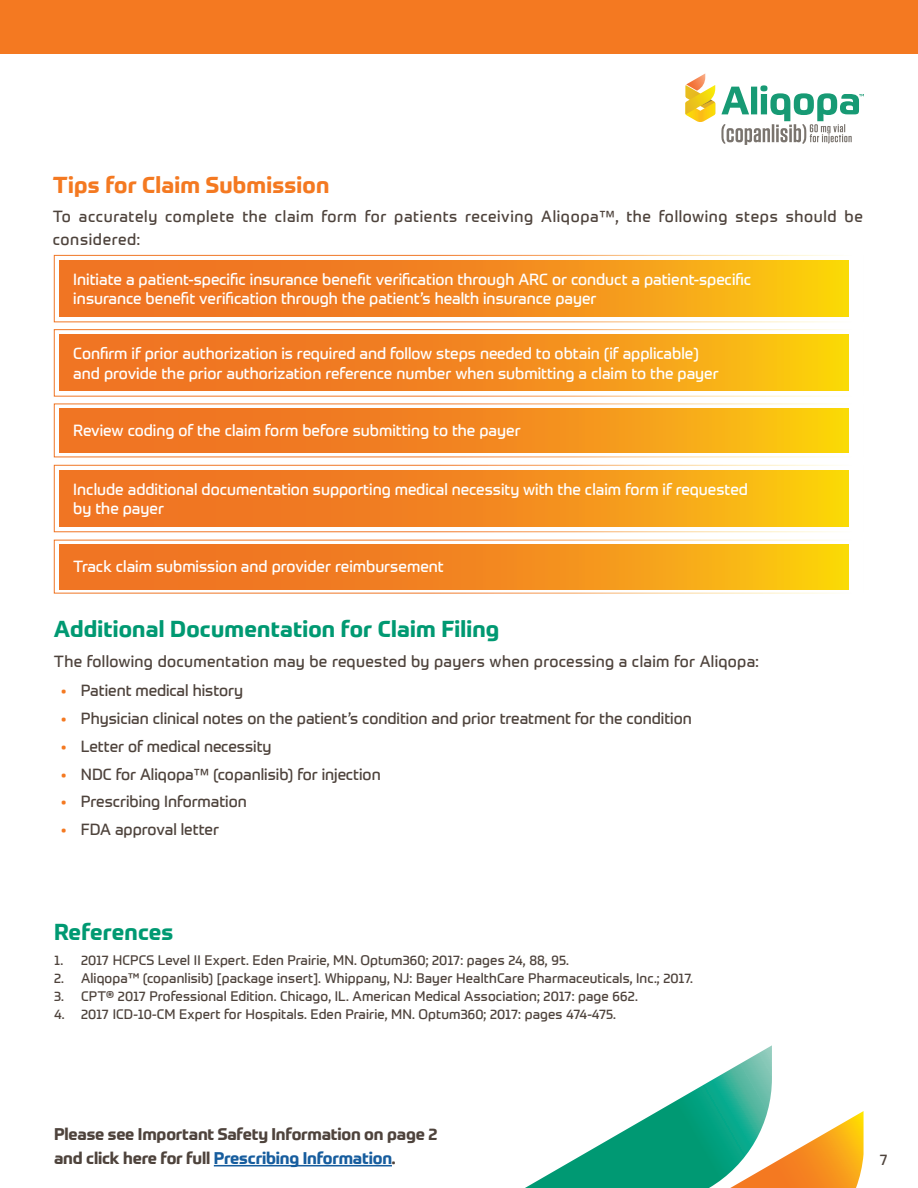
<style>
.page{position:relative;width:918px;height:1188px;background:#fff}
.page>*{position:absolute;margin:0;border:0;box-sizing:border-box;transform-origin:0 0}
.t1{font:700 22.5px "Prometo";letter-spacing:.01em;color:#009972}
.t2{font:700 22.5px "Prometo";letter-spacing:.01em;color:#f47921}
.t3{font:700 16.5px/24px "Prometo";letter-spacing:-.01em;color:#4e433c}
.t4{font:15.75px/19.5px "Prometo";color:#fff}
.t5{font:15.75px "Prometo";color:#4e433c}
.t6{font:15.75px/22.5px "Prometo";letter-spacing:.04em;color:#4e433c}
.t7{font:15.75px "Prometo";letter-spacing:.02em;color:#4e433c}
.t8{font:15px "Prometo";color:#4e433c}
.t9{font:13.5px "Prometo";letter-spacing:.01em;color:#4e433c}
.s1{font-family:"Meta Pro"}
.s2{color:#f47921}
.s3{color:#175d9e}
</style>
<div class="page">
<div style="left:0;top:0;width:918px;height:54px;background:#f47921"></div>
<svg style="left:525px;top:1045px;width:339px;height:143px"></svg>
<hr style="left:214px;top:1165px;width:178px;height:1px;background:#175d9e">
<svg style="left:721px;top:85px;width:143px;height:60px"></svg>
<svg style="left:685px;top:73px;width:30px;height:49px"></svg>
<div style="left:54px;top:255px;width:810px;height:67px;border:1px solid #fff"></div>
<svg style="left:60px;top:261px;width:788px;height:56px;background:#f3901d"></svg>
<div style="left:54px;top:329px;width:810px;height:68px;border:1px solid #fff"></div>
<svg style="left:60px;top:335px;width:788px;height:56px;background:#f3901d"></svg>
<div style="left:54px;top:403px;width:810px;height:54px;border:1px solid #fff"></div>
<svg style="left:60px;top:408px;width:788px;height:45px;background:#f38f1d"></svg>
<div style="left:54px;top:465px;width:810px;height:67px;border:1px solid #fff"></div>
<svg style="left:60px;top:471px;width:788px;height:56px;background:#f3901d"></svg>
<div style="left:54px;top:540px;width:810px;height:54px;border:1px solid #fff"></div>
<svg style="left:60px;top:544px;width:788px;height:45px;background:#f38f1d"></svg>
<h1 class="t2" style="left:53px;top:171px;width:278px">Tips for Claim Submission</h1>
<p class="t6" style="left:53px;top:205px;width:812px">To accurately complete the claim form for patients receiving Aliqopa<span class="s1">™</span>, the following steps should be considered:</p>
<p class="t4" style="left:73px;top:269px;width:680px">Initiate a patient-specific insurance benefit verification through ARC or conduct a patient-specific insurance benefit verification through the patient’s health insurance payer</p>
<p class="t4" style="left:73px;top:344px;width:647px">Confirm if prior authorization is required and follow steps needed to obtain (if applicable) and provide the prior authorization reference number when submitting a claim to the payer</p>
<p class="t4" style="left:73px;top:421px;width:449px">Review coding of the claim form before submitting to the payer</p>
<p class="t4" style="left:73px;top:479px;width:676px">Include additional documentation supporting medical necessity with the claim form if requested by the payer</p>
<p class="t4" style="left:73px;top:557px;width:372px">Track claim submission and provider reimbursement</p>
<h1 class="t1" style="left:54px;top:615px;width:447px">Additional Documentation for Claim Filing</h1>
<p class="t7" style="left:54px;top:651px;width:707px">The following documentation may be requested by payers when processing a claim for Aliqopa:</p>
<p class="t5" style="left:61px;top:681px;width:184px"><span class="s2">•</span> Patient medical history</p>
<p class="t5" style="left:61px;top:709px;width:633px"><span class="s2">•</span> Physician clinical notes on the patient’s condition and prior treatment for the condition</p>
<p class="t5" style="left:61px;top:736px;width:212px"><span class="s2">•</span> Letter of medical necessity</p>
<p class="t5" style="left:61px;top:764px;width:322px"><span class="s2">•</span> NDC for Aliqopa<span class="s1">™</span> (copanlisib) for injection</p>
<p class="t5" style="left:61px;top:792px;width:188px"><span class="s2">•</span> Prescribing Information</p>
<p class="t5" style="left:61px;top:820px;width:160px"><span class="s2">•</span> FDA approval letter</p>
<h1 class="t1" style="left:54px;top:918px;width:121px">References</h1>
<p class="t9" style="left:54px;top:952px;width:516px">1. 2017 HCPCS Level II Expert. Eden Prairie, MN. Optum360; 2017: pages 24, 88, 95.</p>
<p class="t9" style="left:54px;top:970px;width:641px">2. Aliqopa™ (copanlisib) [package insert]. Whippany, NJ: Bayer HealthCare Pharmaceuticals, Inc.; 2017.</p>
<p class="t9" style="left:54px;top:988px;width:585px">3. CPT® 2017 Professional Edition. Chicago, IL. American Medical Association; 2017: page 662.</p>
<p class="t9" style="left:54px;top:1006px;width:564px">4. 2017 ICD-10-CM Expert for Hospitals. Eden Prairie, MN. Optum360; 2017: pages 474-475.</p>
<p class="t3" style="left:54px;top:1122px;width:385px">Please see Important Safety Information on page 2 and click here for full <span class="s3">Prescribing Information</span>.</p>
<p class="t8" style="left:880px;top:1150px;width:9px">7</p>
</div>
